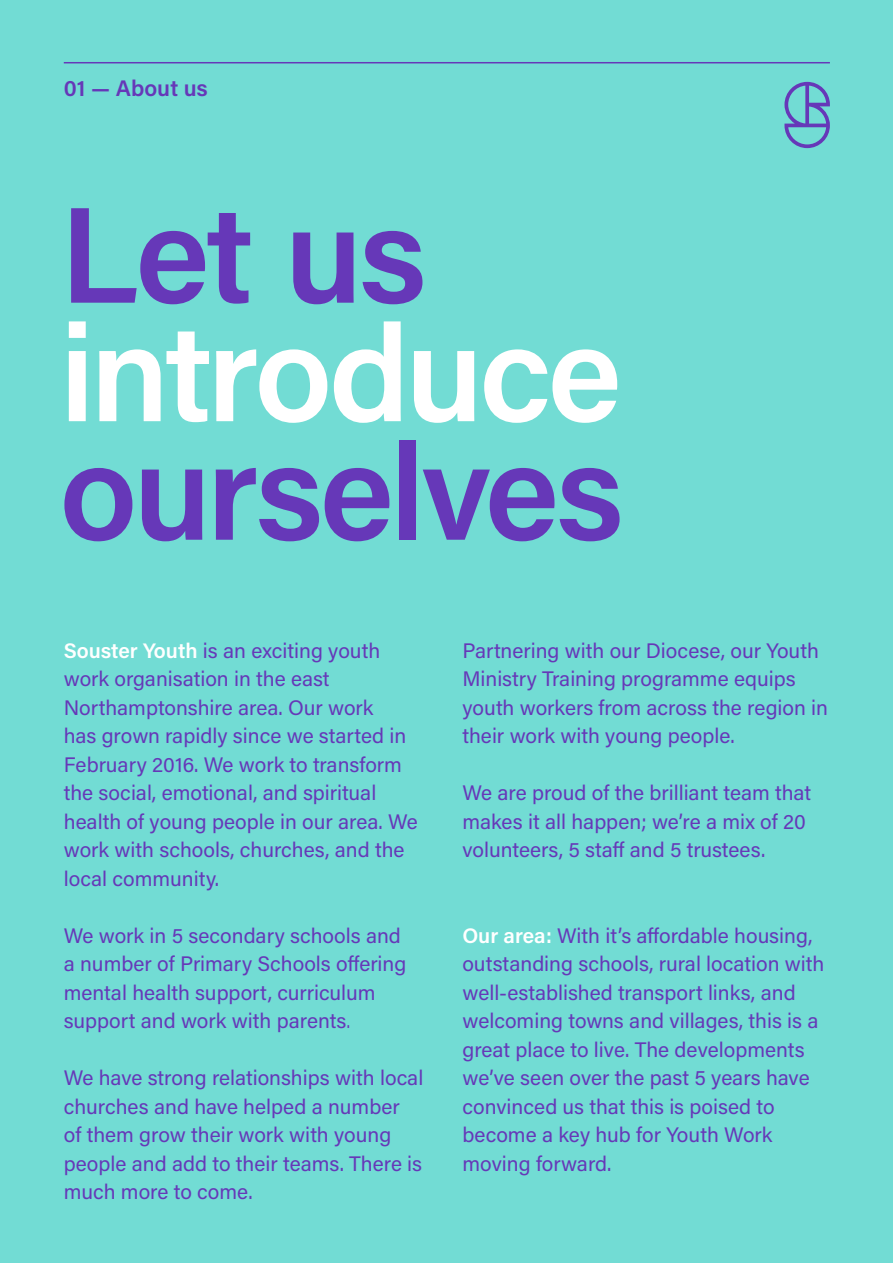
<style>
.page{position:relative;width:893px;height:1263px;background:#72dcd4}
.page>*{position:absolute;margin:0;border:0;box-sizing:border-box;transform-origin:0 0}
.t1{font:600 136.5px/118.5px "Acumin Pro";letter-spacing:-.03em;color:#6638b8}
.t2{font:600 22.5px "Acumin Pro";letter-spacing:.005em;color:#6638b8}
.t3{font:21px/28.5px "Acumin Pro";color:#6638b8}
.s1{color:#fff}
.s2{font-weight:600;color:#fff}
.s3{font-weight:300}
</style>
<div class="page">
<svg style="left:784px;top:82px;width:46px;height:66px"></svg>
<hr style="left:64px;top:62px;width:766px;height:1px;background:#6638b8">
<p class="t2" style="left:64px;top:73px;width:146px">01 — About us</p>
<p class="t1" style="left:60px;top:190px;width:566px">Let us <span class="s1">introduce </span>ourselves</p>
<p class="t3" style="left:64px;top:635px;width:356px"><span class="s2">Souster Youth</span> is an exciting youth work organisation in the east Northamptonshire area. Our work<br>has grown rapidly since we started in February 2016. We work to transform the social, emotional, and spiritual health of young people in our area. We work with schools, churches, and the local community.</p>
<p class="t3" style="left:64px;top:920px;width:344px">We work in 5 secondary schools and a number of Primary Schools offering mental health support, curriculum support and work with parents<span class="s3">.</span></p>
<p class="t3" style="left:64px;top:1063px;width:361px">We have strong relationships with local churches and have helped a number<br>of them grow their work with young people and add to their teams. There is much more to come.</p>
<p class="t3" style="left:462px;top:635px;width:367px">Partnering with our Diocese, our Youth Ministry Training programme equips youth workers from across the region in their work with young people.</p>
<p class="t3" style="left:462px;top:778px;width:350px">We are proud of the brilliant team that makes it all happen; we’re a mix of 20 volunteers, 5 staff and 5 trustees.</p>
<p class="t3" style="left:462px;top:920px;width:364px"><span class="s2">Our area:</span> With it’s affordable housing, outstanding schools, rural location with well-established transport links, and welcoming towns and villages, this is a great place to live. The developments we’ve seen over the past 5 years have convinced us that this is poised to become a key hub for Youth Work moving forward.</p>
</div>
